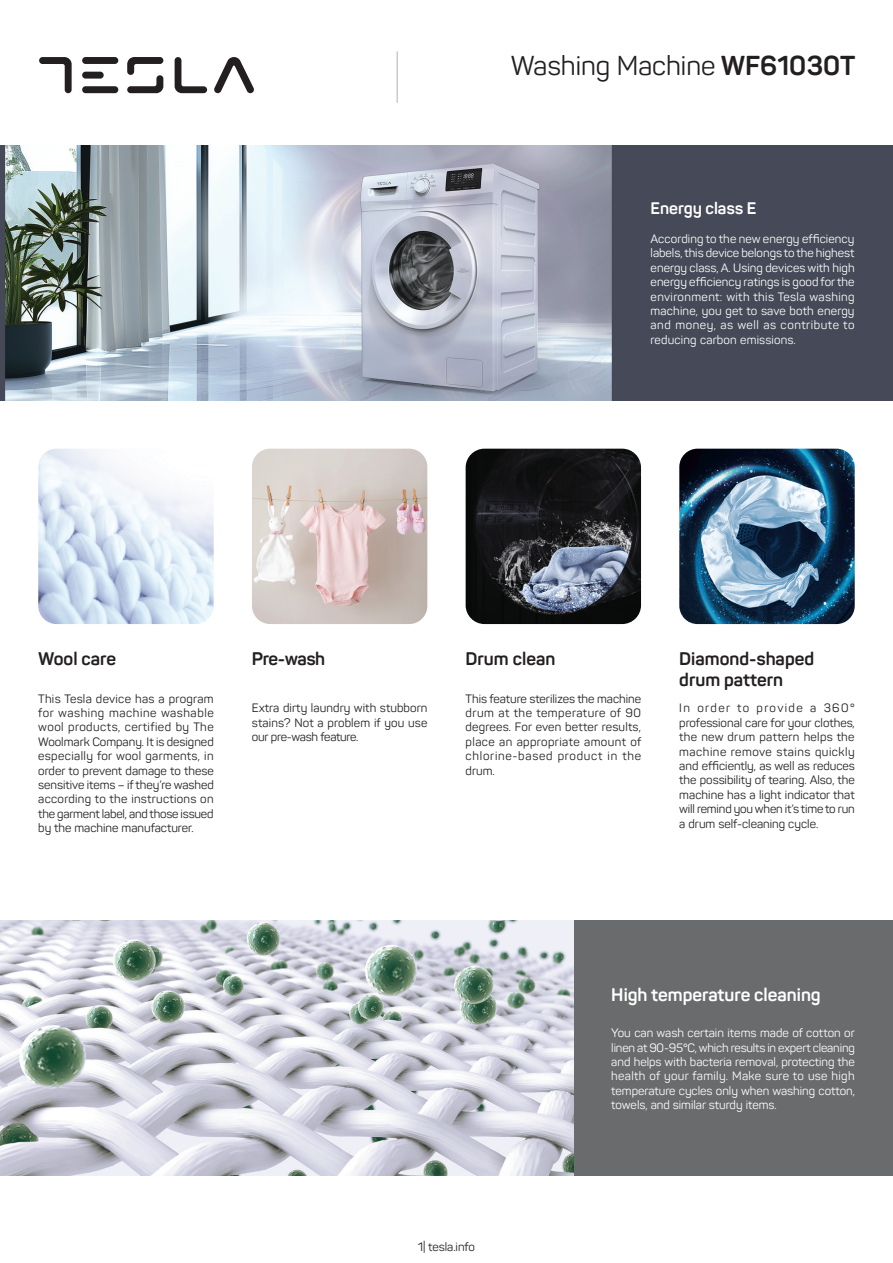
<style>
.page{position:relative;width:893px;height:1263px;background:#fff}
.page>*{position:absolute;margin:0;border:0;box-sizing:border-box;transform-origin:0 0}
.Oznaka_modela{font:27px "Panton";color:#231f20}
.Naslov{font:700 18px/21.6px "Panton";color:#231f20}
.Naslov-2{font:700 18px "Panton";color:#fff}
.Naslov-3{font:700 16.5px "Panton";color:#fff}
.Txt_justify{font:12px/14.4px "Panton";color:#231f20;text-align:justify}
.Txt_justify-2{font:12px/14.4px "Panton";color:#fff;text-align:justify}
.s1{font-weight:700}
</style>
<div class="page">
<hr style="left:396px;top:52px;width:2px;height:51px;background:#cacbcd">
<img style="left:0;top:145px;width:893px;height:255px">
<div style="left:573px;top:921px;width:320px;height:255px;background:#6a6b6d"></div>
<img style="left:252px;top:449px;width:175px;height:175px">
<img style="left:679px;top:449px;width:176px;height:175px">
<img style="left:38px;top:449px;width:176px;height:175px">
<img style="left:466px;top:449px;width:175px;height:175px">
<img style="left:0;top:921px;width:573px;height:255px">
<svg style="left:214px;top:57px;width:40px;height:36px"></svg>
<svg style="left:39px;top:57px;width:33px;height:36px"></svg>
<svg style="left:127px;top:57px;width:36px;height:36px"></svg>
<svg style="left:175px;top:57px;width:32px;height:36px"></svg>
<div style="left:82px;top:57px;width:36px;height:7px;background:#231f20;border-radius:3px"></div>
<div style="left:82px;top:72px;width:22px;height:7px;background:#231f20;border-radius:3px"></div>
<div style="left:82px;top:86px;width:36px;height:7px;background:#231f20;border-radius:3px"></div>
<p class="Oznaka_modela" style="left:511px;top:49px;width:346px">Washing Machine <span class="s1">WF61030T</span></p>
<p class="Naslov-3" style="left:651px;top:198px;width:107px">Energy class E</p>
<p class="Txt_justify-2" style="left:651px;top:231px;width:205px">According to the new energy efficiency labels, this device belongs to the highest energy class, A. Using devices with high energy efficiency ratings is good for the environment: with this Tesla washing machine, you get to save both energy and money, as well as contribute to reducing carbon emissions.</p>
<p class="Naslov" style="left:38px;top:647px;width:79px">Wool care</p>
<p class="Txt_justify" style="left:38px;top:691px;width:177px">This Tesla device has a program for washing machine washable wool products, certified by The Woolmark Company. It is designed especially for wool garments, in order to prevent damage to these sensitive items – if they’re washed according to the instructions on the garment label, and those issued by the machine manufacturer.</p>
<p class="Naslov" style="left:252px;top:647px;width:75px">Pre-wash</p>
<p class="Txt_justify" style="left:252px;top:701px;width:177px">Extra dirty laundry with stubborn stains? Not a problem if you use our pre-wash feature.</p>
<p class="Naslov" style="left:466px;top:647px;width:91px">Drum clean</p>
<p class="Txt_justify" style="left:466px;top:691px;width:177px">This feature sterilizes the machine drum at the temperature of 90 degrees. For even better results, place an appropriate amount of chlorine-based product in the drum.</p>
<p class="Naslov" style="left:679px;top:647px;width:136px">Diamond-shaped drum pattern</p>
<p class="Txt_justify" style="left:679px;top:701px;width:177px">In order to provide a 360° professional care for your clothes, the new drum pattern helps the machine remove stains quickly and efficiently, as well as reduces the possibility of tearing. Also, the machine has a light indicator that will remind you when it’s time to run a drum self-cleaning cycle.</p>
<p class="Txt_justify" style="left:418px;top:1239px;width:59px">1| tesla.info</p>
<p class="Naslov-2" style="left:611px;top:984px;width:211px">High temperature cleaning</p>
<p class="Txt_justify-2" style="left:611px;top:1026px;width:245px">You can wash certain items made of cotton or linen at 90-95°C, which results in expert cleaning and helps with bacteria removal, protecting the health of your family. Make sure to use high temperature cycles only when washing cotton, towels, and similar sturdy items.</p>
</div>
